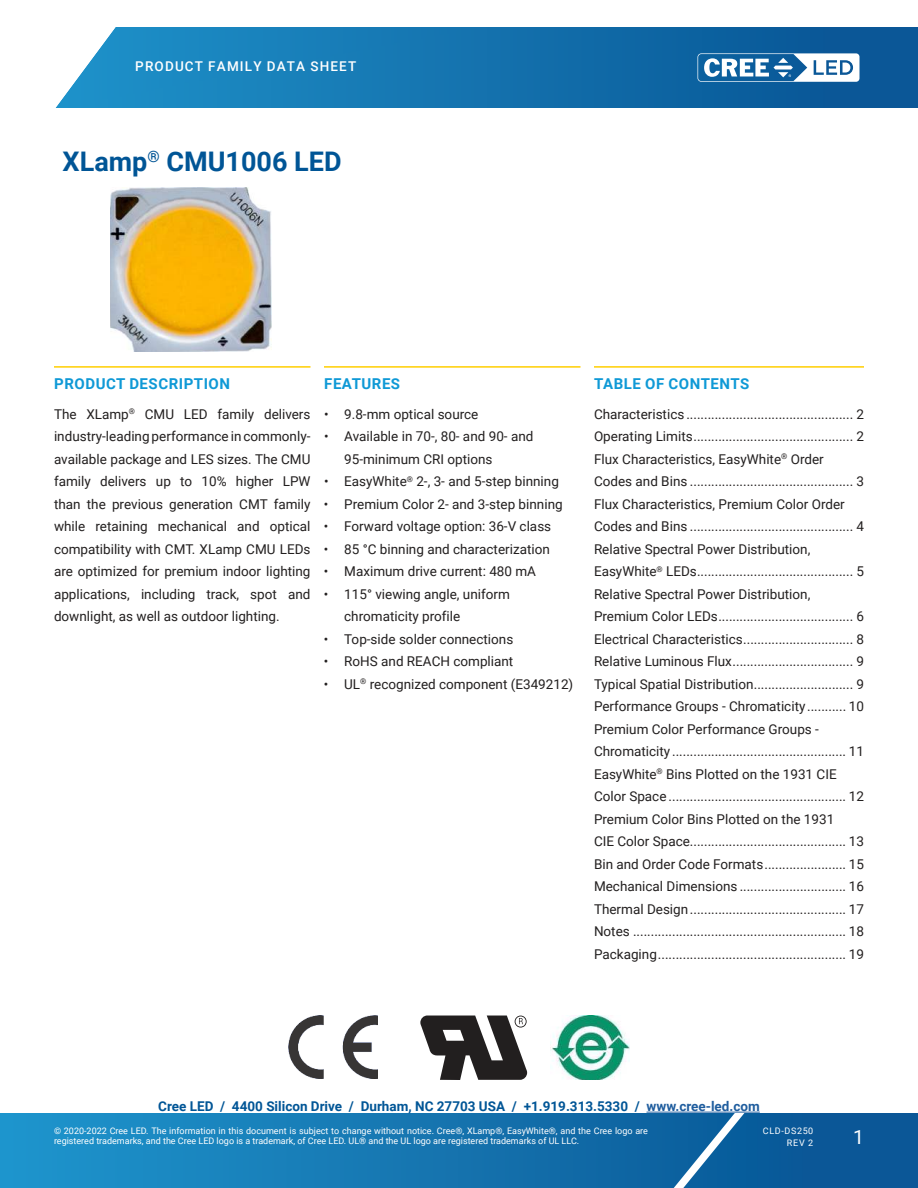
<style>
.page{position:relative;width:918px;height:1188px;background:#fff}
.page>*{position:absolute;margin:0;border:0;box-sizing:border-box;transform-origin:0 0}
.t1{font:700 27px "Roboto";color:#005596}
.t2{font:19.5px "Roboto";color:#fff}
.t3{font:700 15px "Roboto";letter-spacing:.035em;color:#0f99d6}
.t4{font:13.5px/22.5px "Roboto";color:#221f1f}
.t5{font:700 13.5px "Roboto";color:#005596}
.t6{font:500 13.5px "Roboto";letter-spacing:.085em;color:#fff}
.t7{font:9px/10.8px "Roboto";color:#fff}
.t8{font:9px/12px "Roboto";letter-spacing:.085em;color:#fff;text-align:right}
.s1{color:#1f5d9e}
</style>
<div class="page">
<img style="left:0;top:1113px;width:918px;height:75px">
<svg style="left:644px;top:1113px;width:117px;height:75px;background:#1d6ca5"></svg>
<svg style="left:85px;top:27px;width:833px;height:81px;background:#1573ae"></svg>
<img style="left:55px;top:68px;width:30px;height:40px">
<svg style="left:698px;top:53px;width:162px;height:29px"></svg>
<hr style="left:647px;top:1112px;width:113px;height:1px;background:#1f5d9e">
<hr style="left:54px;top:366px;width:257px;height:2px;background:#ffce00">
<hr style="left:324px;top:366px;width:257px;height:2px;background:#ffce00">
<img style="left:111px;top:187px;width:161px;height:164px">
<img style="left:288px;top:1016px;width:89px;height:63px">
<svg style="left:420px;top:1016px;width:107px;height:64px"></svg>
<img style="left:550px;top:1016px;width:80px;height:64px">
<hr style="left:594px;top:366px;width:270px;height:2px;background:#ffce00">
<p class="t6" style="left:135px;top:59px;width:222px">PRODUCT FAMILY DATA SHEET</p>
<h1 class="t1" style="left:63px;top:150px;width:281px">XLamp<sup>®</sup> CMU1006 LED</h1>
<p class="t3" style="left:54px;top:377px;width:177px">PRODUCT DESCRIPTION</p>
<p class="t4" style="left:54px;top:403px;width:258px;text-align:justify">The XLamp<sup>®</sup> CMU LED family delivers industry-leading performance in commonly&shy;available package and LES sizes. The CMU family delivers up to 10% higher LPW than the previous generation CMT family while retaining mechanical and optical compatibility with CMT. XLamp CMU LEDs are optimized for premium indoor lighting applications, including track, spot and downlight, as well as outdoor lighting.</p>
<p class="t3" style="left:324px;top:377px;width:77px">FEATURES</p>
<p class="t4" style="left:324px;top:403px;width:156px">• 9.8-mm optical source</p>
<p class="t4" style="left:344px;top:426px;width:191px;text-indent:-20px">• Available in 70-, 80- and 90- and<br>95-minimum CRI options</p>
<p class="t4" style="left:324px;top:471px;width:236px">• EasyWhite<sup>®</sup> 2-, 3- and 5-step binning</p>
<p class="t4" style="left:324px;top:493px;width:240px">• Premium Color 2- and 3-step binning</p>
<p class="t4" style="left:324px;top:516px;width:229px">• Forward voltage option: 36-V class</p>
<p class="t4" style="left:324px;top:538px;width:227px">• 85 °C binning and characterization</p>
<p class="t4" style="left:324px;top:561px;width:214px">• Maximum drive current: 480 mA</p>
<p class="t4" style="left:344px;top:583px;width:167px;text-indent:-20px">• 115° viewing angle, uniform chromaticity profile</p>
<p class="t4" style="left:324px;top:628px;width:191px">• Top-side solder connections</p>
<p class="t4" style="left:324px;top:651px;width:191px">• RoHS and REACH compliant</p>
<p class="t4" style="left:324px;top:673px;width:251px">• UL<sup>®</sup> recognized component (E349212)</p>
<p class="t3" style="left:594px;top:377px;width:157px">TABLE OF CONTENTS</p>
<p class="t4" style="left:594px;top:403px;width:272px">Characteristics ............................................... 2<br>Operating Limits ............................................. 2<br>Flux Characteristics, EasyWhite<sup>®</sup> Order Codes and Bins .............................................. 3<br>Flux Characteristics, Premium Color Order Codes and Bins .............................................. 4<br>Relative Spectral Power Distribution, EasyWhite<sup>®</sup> LEDs ............................................ 5<br>Relative Spectral Power Distribution, Premium Color LEDs ...................................... 6<br>Electrical Characteristics ............................... 8<br>Relative Luminous Flux .................................. 9<br>Typical Spatial Distribution ............................ 9<br>Performance Groups - Chromaticity ........... 10<br>Premium Color Performance Groups - Chromaticity ................................................. 11<br>EasyWhite<sup>®</sup> Bins Plotted on the 1931 CIE Color Space .................................................. 12<br>Premium Color Bins Plotted on the 1931<br>CIE Color Space............................................ 13<br>Bin and Order Code Formats ....................... 15<br>Mechanical Dimensions .............................. 16<br>Thermal Design ............................................ 17<br>Notes ............................................................ 18<br>Packaging ..................................................... 19</p>
<p class="t5" style="left:158px;top:1100px;width:603px">Cree LED / 4400 Silicon Drive / Durham, NC 27703 USA / +1.919.313.5330 / <span class="s1">www.cree-led.com</span></p>
<p class="t7" style="left:54px;top:1126px;width:596px">© 2020-2022 Cree LED. The information in this document is subject to change without notice. Cree®, XLamp®, EasyWhite®, and the Cree logo are registered trademarks, and the Cree LED logo is a trademark, of Cree LED. UL® and the UL logo are registered trademarks of UL LLC.</p>
<p class="t8" style="left:763px;top:1125px;width:52px">CLD-DS250<br>REV 2</p>
<h2 class="t2" style="left:853px;top:1128px;width:12px">1</h2>
</div>
